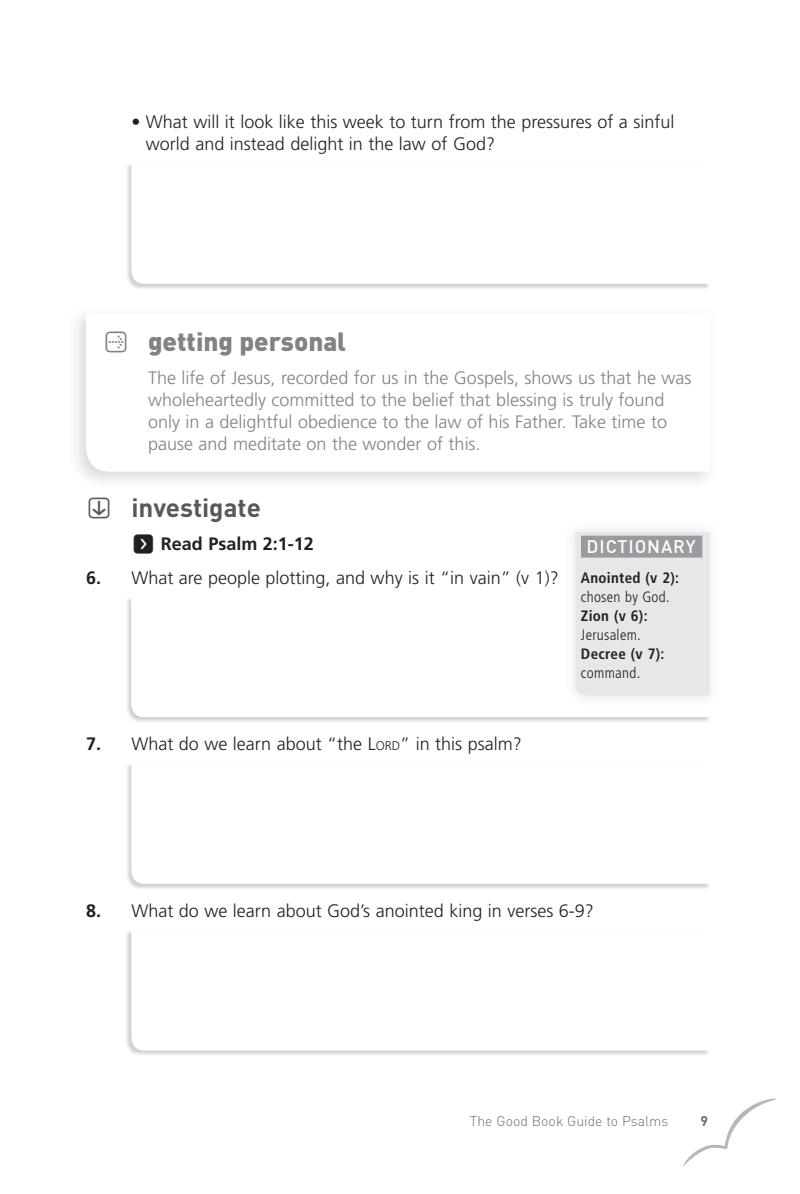
<style>
.page{position:relative;width:800px;height:1194px;background:#fff}
.page>*{position:absolute;margin:0;border:0;box-sizing:border-box;transform-origin:0 0}
.t1{font:900 26px "DIN";color:#808285}
.t2{font:700 26px "DIN";color:#57585a}
.t3{font:300 18px/22px "Frutiger";color:#231f20}
.t4{font:300 18px/22px "Frutiger";color:#808285}
.t5{font:700 18px "Frutiger";color:#231f20}
.t6{font:500 18px "DIN";letter-spacing:.05em;color:#fff}
.t7{font:700 condensed 15px "Frutiger";letter-spacing:.02em;color:#231f20}
.t8{font:300 condensed 15px "Frutiger";letter-spacing:.02em;color:#231f20}
.t9{font:300 14px "DIN";color:#6c6d70}
.t10{font:700 14px "DIN";color:#6c6d70}
.s1{font-family:"Button Bonus Rounded Positive";font-weight:400}
.s2{font-family:"Button Bonus Rounded Negative";font-weight:400;font-size:24px}
.s3{font-weight:700}
.s4{font-style:inherit}
.s5{font-size:12.6px}
</style>
<div class="page">
<img style="left:127px;top:164px;width:582px;height:125px">
<svg style="left:131px;top:164px;width:578px;height:120px"></svg>
<img style="left:127px;top:598px;width:582px;height:124px">
<svg style="left:131px;top:598px;width:578px;height:119px"></svg>
<img style="left:127px;top:764px;width:582px;height:125px">
<svg style="left:131px;top:764px;width:578px;height:120px"></svg>
<img style="left:126px;top:931px;width:582px;height:124px">
<svg style="left:131px;top:931px;width:577px;height:119px"></svg>
<img style="left:564px;top:597px;width:146px;height:110px">
<div style="left:575px;top:532px;width:135px;height:163px;background:#e6e7e9"></div>
<div style="left:581px;top:536px;width:121px;height:22px;background:#999b9e"></div>
<svg style="left:683px;top:1099px;width:94px;height:68px"></svg>
<p class="t3" style="left:146px;top:111px;width:530px;text-indent:-14px">• What will it look like this week to turn from the pressures of a sinful world and instead delight in the law of God?</p>
<h1 class="t1" style="left:103px;top:324px;width:245px"><span class="s1">A</span> getting personal</h1>
<p class="t4" style="left:148px;top:367px;width:545px">The life of Jesus, recorded for us in the Gospels, shows us that he was wholeheartedly committed to the belief that blessing is truly found only in a delightful obedience to the law of his Father. Take time to pause and meditate on the wonder of this.</p>
<h1 class="t2" style="left:86px;top:491px;width:176px"><span class="s1">S</span> investigate</h1>
<p class="t5" style="left:131px;top:534px;width:184px"><span class="s2">f</span> Read Psalm 2:1-12</p>
<p class="t3" style="left:86px;top:567px;width:474px"><span class="s3">6.</span> What are people plotting, and why is it “in vain” (v 1)?</p>
<p class="t3" style="left:86px;top:733px;width:437px"><span class="s3">7.</span> What do we learn about “the <span class="s4">L</span><span class="s5">ORD</span>” in this psalm?</p>
<p class="t6" style="left:587px;top:535px;width:111px">DICTIONARY</p>
<p class="t7" style="left:581px;top:569px;width:100px">Anointed (v 2):</p>
<p class="t8" style="left:581px;top:588px;width:90px">chosen by God.</p>
<p class="t7" style="left:581px;top:607px;width:68px">Zion (v 6):</p>
<p class="t8" style="left:581px;top:626px;width:61px">Jerusalem.</p>
<p class="t7" style="left:581px;top:645px;width:85px">Decree (v 7):</p>
<p class="t8" style="left:581px;top:664px;width:61px">command.</p>
<p class="t3" style="left:86px;top:900px;width:509px"><span class="s3">8.</span> What do we learn about God’s anointed king in verses 6-9?</p>
<p class="t9" style="left:470px;top:1112px;width:200px">The Good Book Guide to Psalms</p>
<p class="t10" style="left:700px;top:1111px;width:9px">9</p>
</div>
